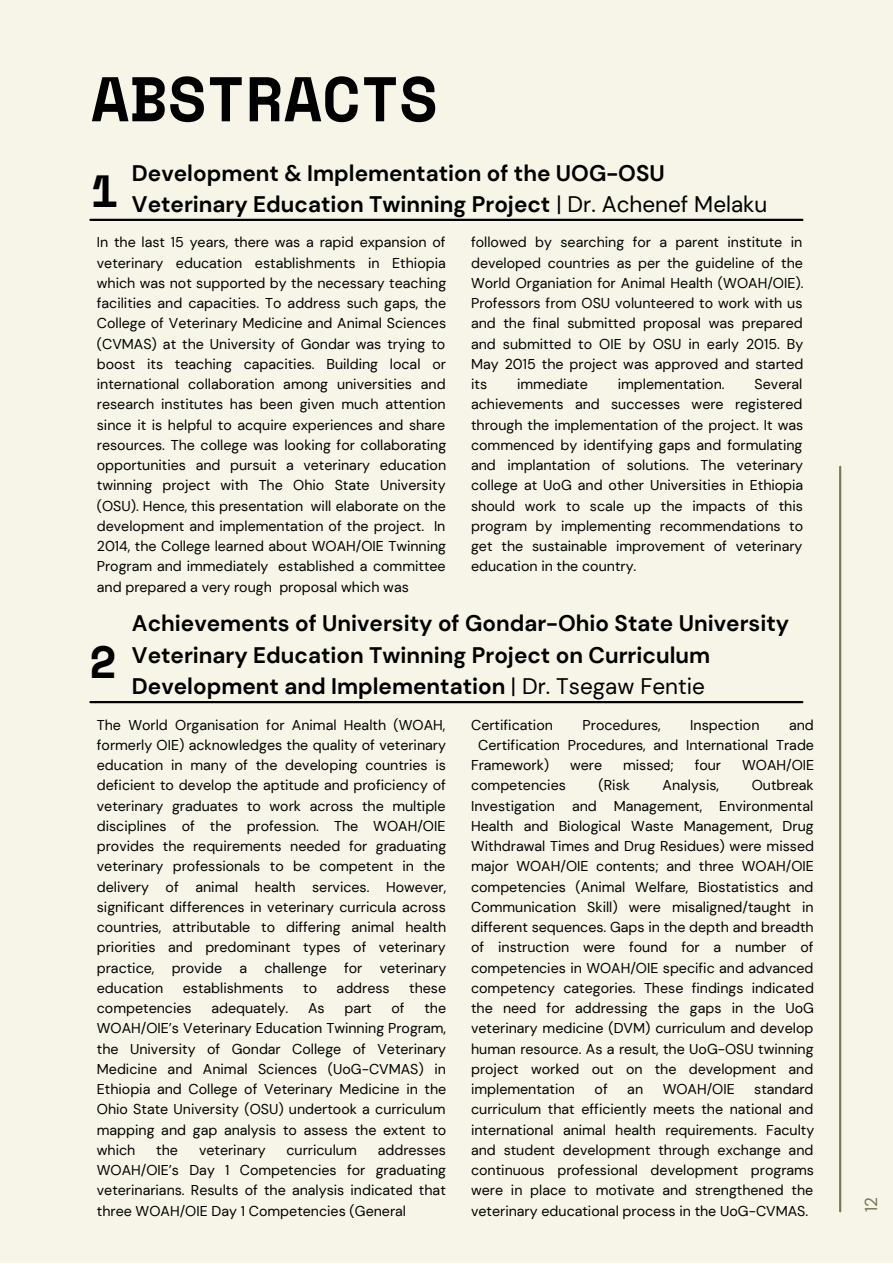
<style>
.page{position:relative;width:893px;height:1264px;background:#fff}
.page>*{position:absolute;margin:0;border:0;box-sizing:border-box;transform-origin:0 0}
.t1{font:700 63px "Space Mono";color:#000}
.t2{font:700 45px "Space Mono";color:#000}
.t3{font:700 22.5px/31.5px "DM Sans";color:#000}
.t4{font:17.25px "DM Sans";color:#777854}
.t5{font:14.25px/20.2px "DM Sans";color:#000;text-align:justify}
.s1{font-weight:400}
</style>
<div class="page">
<div style="left:0;top:0;width:892px;height:1262px;background:#f6f5e8"></div>
<hr style="left:839px;top:467px;width:2px;height:744px;background:#777854">
<hr style="left:90px;top:219px;width:712px;height:2px;background:#000">
<hr style="left:90px;top:701px;width:712px;height:2px;background:#000">
<h1 class="t1" style="left:91px;top:51px;width:348px">ABSTRACTS</h1>
<h2 class="t2" style="left:91px;top:157px;width:29px">1</h2>
<h3 class="t3" style="left:132px;top:157px;width:637px">Development &amp; Implementation of the UOG-OSU<br>Veterinary Education Twinning Project <span class="s1">| Dr. Achenef Melaku</span></h3>
<p class="t5" style="left:97px;top:232px;width:351px">In the last 15 years, there was a rapid expansion of veterinary education establishments in Ethiopia which was not supported by the necessary teaching facilities and capacities. To address such gaps, the College of Veterinary Medicine and Animal Sciences (CVMAS) at the University of Gondar was trying to boost its teaching capacities. Building local or international collaboration among universities and research institutes has been given much attention since it is helpful to acquire experiences and share resources. The college was looking for collaborating opportunities and pursuit a veterinary education twinning project with The Ohio State University (OSU). Hence, this presentation will elaborate on the development and implementation of the project. In 2014, the College learned about WOAH/OIE Twinning Program and immediately established a committee and prepared a very rough proposal which was</p>
<p class="t5" style="left:471px;top:232px;width:334px">followed by searching for a parent institute in developed countries as per the guideline of the World Organiation for Animal Health (WOAH/OIE).<br>Professors from OSU volunteered to work with us and the final submitted proposal was prepared and submitted to OIE by OSU in early 2015. By May 2015 the project was approved and started its</p>
<p class="t5" style="left:471px;top:374px;width:334px;text-indent:283px">Several achievements and successes were registered through the implementation of the project. It was commenced by identifying gaps and formulating and implantation of solutions. The veterinary college at UoG and other Universities in Ethiopia should work to scale up the impacts of this program by implementing recommendations to get the sustainable improvement of veterinary education in the country.</p>
<p class="t5" style="left:517px;top:374px;width:72px">immediate</p>
<p class="t5" style="left:617px;top:374px;width:108px">implementation.</p>
<h2 class="t2" style="left:89px;top:627px;width:29px">2</h2>
<h3 class="t3" style="left:132px;top:607px;width:658px">Achievements of University of Gondar-Ohio State University<br>Veterinary Education Twinning Project on Curriculum<br>Development and Implementation <span class="s1">| Dr. Tsegaw Fentie</span></h3>
<p class="t5" style="left:97px;top:714px;width:351px">The World Organisation for Animal Health (WOAH, formerly OIE) acknowledges the quality of veterinary education in many of the developing countries is deficient to develop the aptitude and proficiency of veterinary graduates to work across the multiple disciplines of the profession. The WOAH/OIE provides the requirements needed for graduating veterinary professionals to be competent in the delivery of animal health services. However, significant differences in veterinary curricula across countries, attributable to differing animal health priorities and predominant types of veterinary practice, provide a challenge for veterinary education</p>
<p class="t5" style="left:183px;top:977px;width:102px">establishments</p>
<p class="t5" style="left:303px;top:977px;width:15px">to</p>
<p class="t5" style="left:336px;top:977px;width:55px">address</p>
<p class="t5" style="left:409px;top:977px;width:38px">these</p>
<p class="t5" style="left:97px;top:998px;width:96px">competencies</p>
<p class="t5" style="left:211px;top:998px;width:78px">adequately.</p>
<p class="t5" style="left:308px;top:998px;width:18px">As</p>
<p class="t5" style="left:344px;top:998px;width:29px">part</p>
<p class="t5" style="left:391px;top:998px;width:15px">of</p>
<p class="t5" style="left:97px;top:998px;width:351px;text-indent:327px">the WOAH/OIE’s Veterinary Education Twinning Program, the University of Gondar College of Veterinary Medicine and Animal Sciences (UoG-CVMAS) in Ethiopia and College of Veterinary Medicine in the Ohio State University (OSU) undertook a curriculum mapping and gap analysis to assess the extent to which</p>
<p class="t5" style="left:97px;top:1139px;width:351px;text-indent:281px">addresses WOAH/OIE’s Day 1 Competencies for graduating veterinarians. Results of the analysis indicated that three WOAH/OIE Day 1 Competencies (General</p>
<p class="t5" style="left:156px;top:1139px;width:23px">the</p>
<p class="t5" style="left:199px;top:1139px;width:68px">veterinary</p>
<p class="t5" style="left:286px;top:1139px;width:72px">curriculum</p>
<p class="t5" style="left:471px;top:714px;width:83px">Certification</p>
<p class="t5" style="left:582px;top:714px;width:80px">Procedures,</p>
<p class="t5" style="left:690px;top:714px;width:71px">Inspection</p>
<p class="t5" style="left:789px;top:714px;width:26px">and</p>
<p class="t5" style="left:478px;top:735px;width:337px">Certification Procedures, and International Trade</p>
<p class="t5" style="left:471px;top:755px;width:80px">Framework)</p>
<p class="t5" style="left:570px;top:755px;width:34px">were</p>
<p class="t5" style="left:623px;top:755px;width:52px">missed;</p>
<p class="t5" style="left:694px;top:755px;width:28px">four</p>
<p class="t5" style="left:742px;top:755px;width:74px">WOAH/OIE</p>
<p class="t5" style="left:471px;top:775px;width:96px">competencies</p>
<p class="t5" style="left:598px;top:775px;width:33px">(Risk</p>
<p class="t5" style="left:662px;top:775px;width:58px">Analysis,</p>
<p class="t5" style="left:471px;top:775px;width:344px;text-indent:281px">Outbreak Investigation and Management, Environmental Health and Biological Waste Management, Drug Withdrawal Times and Drug Residues) were missed major WOAH/OIE contents; and three WOAH/OIE competencies (Animal Welfare, Biostatistics and Communication Skill) were misaligned/taught in different sequences. Gaps in the depth and breadth of instruction were found for a number of competencies in WOAH/OIE specific and advanced competency categories. These findings indicated the need for addressing the gaps in the UoG veterinary medicine (DVM) curriculum and develop human resource. As a result, the UoG-OSU twinning project worked out on the development and implementation</p>
<p class="t5" style="left:594px;top:1079px;width:15px">of</p>
<p class="t5" style="left:627px;top:1079px;width:17px">an</p>
<p class="t5" style="left:662px;top:1079px;width:74px">WOAH/OIE</p>
<p class="t5" style="left:471px;top:1079px;width:345px;text-indent:283px">standard curriculum that efficiently meets the national and international animal health requirements. Faculty and student development through exchange and continuous professional development programs were in place to motivate and strengthened the veterinary educational process in the UoG-CVMAS.</p>
<p class="t4" style="left:860px;top:1212px;width:17px;rotate:-90deg">12</p>
</div>
